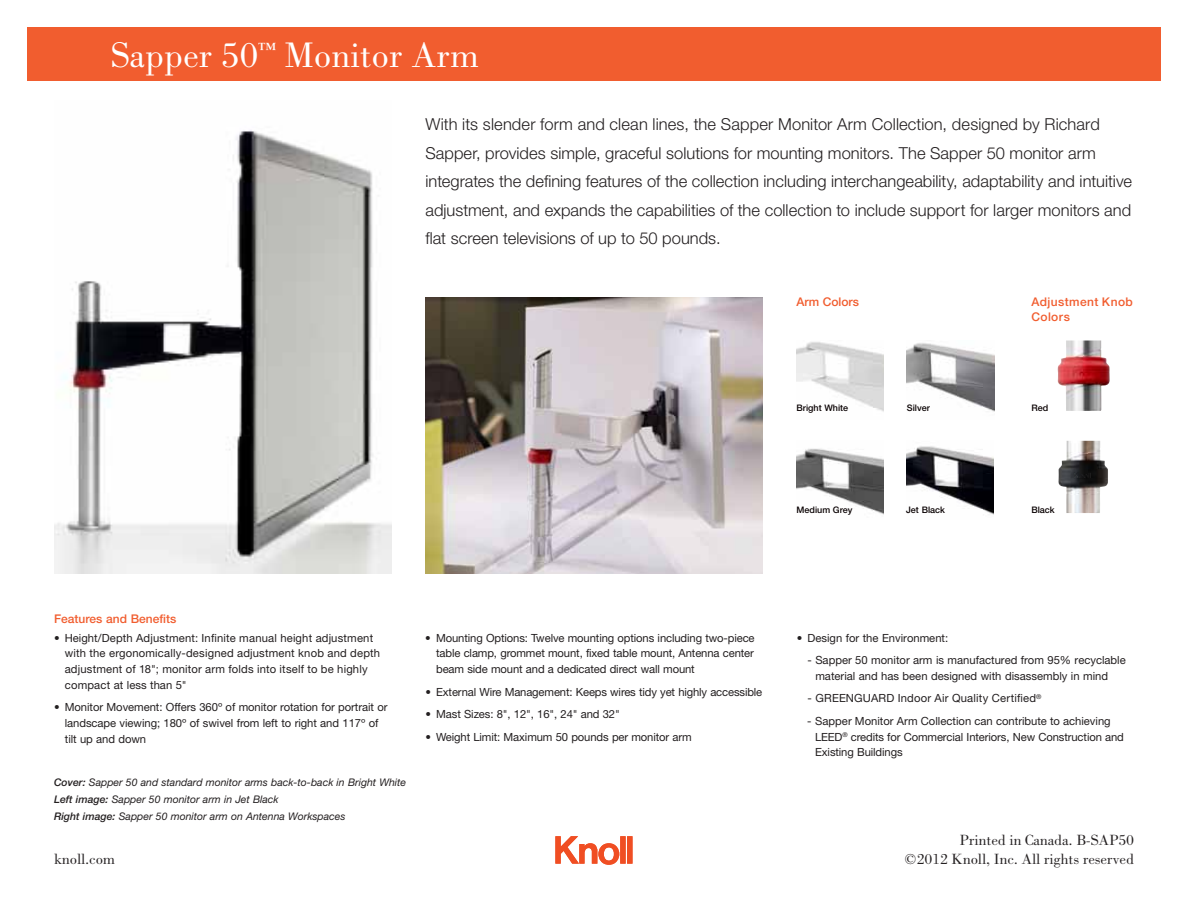
<style>
.page{position:relative;width:1188px;height:918px;background:#fff}
.page>*{position:absolute;margin:0;border:0;box-sizing:border-box;transform-origin:0 0}
.t1{font:36px "T Bodoni";color:#fff}
.t2{font:300 16.5px/28.5px "Helvetica Neue";color:#231f20}
.t3{font:15px/19.5px "T Bodoni";color:#231f20;text-align:right}
.t4{font:500 12px "Helvetica Neue";color:#f15d2f}
.t5{font:500 12px/15px "Helvetica Neue";letter-spacing:.035em;color:#f15d2f}
.t6{font:11.25px/15.8px "Helvetica Neue";color:#231f20}
.t7{font:italic 10.5px/17.2px "Helvetica Neue";color:#231f20}
.t8{font:500 9px "Helvetica Neue";color:#0a0203}
.s1{font-weight:500}
</style>
<div class="page">
<div style="left:27px;top:27px;width:1134px;height:54px;background:#f15d2f"></div>
<svg style="left:555px;top:836px;width:64px;height:29px"></svg>
<div style="left:620px;top:836px;width:6px;height:28px;background:#f04e23"></div>
<div style="left:627px;top:836px;width:6px;height:28px;background:#f04e23"></div>
<img style="left:54px;top:130px;width:338px;height:444px">
<img style="left:796px;top:342px;width:88px;height:70px">
<img style="left:796px;top:448px;width:88px;height:67px">
<img style="left:906px;top:446px;width:88px;height:69px">
<img style="left:907px;top:343px;width:87px;height:69px">
<img style="left:1058px;top:441px;width:50px;height:72px">
<img style="left:1074px;top:473px;width:17px;height:6px">
<img style="left:1057px;top:340px;width:53px;height:71px">
<img style="left:426px;top:297px;width:336px;height:277px">
<h1 class="t1" style="left:111px;top:34px;width:369px">Sapper 50<sup>™</sup> Monitor Arm</h1>
<p class="t2" style="left:426px;top:110px;width:708px">With its slender form and clean lines, the Sapper Monitor Arm Collection, designed by Richard Sapper, provides simple, graceful solutions for mounting monitors. The Sapper 50 monitor arm integrates the defining features of the collection including interchangeability, adaptability and intuitive adjustment, and expands the capabilities of the collection to include support for larger monitors and flat screen televisions of up to 50 pounds.</p>
<p class="t4" style="left:796px;top:295px;width:64px">Arm Colors</p>
<p class="t5" style="left:1031px;top:294px;width:103px">Adjustment Knob<br>Colors</p>
<p class="t8" style="left:796px;top:402px;width:53px">Bright White</p>
<p class="t8" style="left:907px;top:402px;width:25px">Silver</p>
<p class="t8" style="left:1031px;top:402px;width:18px">Red</p>
<p class="t8" style="left:796px;top:505px;width:58px">Medium Grey</p>
<p class="t8" style="left:906px;top:504px;width:40px">Jet Black</p>
<p class="t8" style="left:1031px;top:504px;width:25px">Black</p>
<p class="t4" style="left:54px;top:612px;width:124px">Features and Benefits</p>
<p class="t6" style="left:65px;top:630px;width:317px;text-indent:-11px">• Height/Depth Adjustment: Infinite manual height adjustment with the ergonomically-designed adjustment knob and depth adjustment of 18"; monitor arm folds into itself to be highly compact at less than 5"</p>
<p class="t6" style="left:65px;top:699px;width:324px;text-indent:-11px">• Monitor Movement: Offers 360º of monitor rotation for portrait or landscape viewing; 180º of swivel from left to right and 117º of tilt up and down</p>
<p class="t7" style="left:54px;top:773px;width:354px"><span class="s1">Cover:</span> Sapper 50 and standard monitor arms back-to-back in Bright White<br><span class="s1">Left image:</span> Sapper 50 monitor arm in Jet Black<br><span class="s1">Right image:</span> Sapper 50 monitor arm on Antenna Workspaces</p>
<h3 class="t3" style="left:54px;top:849px;width:62px">knoll.com</h3>
<p class="t6" style="left:436px;top:630px;width:320px;text-align:justify;text-indent:-11px">• Mounting Options: Twelve mounting options including two-piece table clamp, grommet mount, fixed table mount, Antenna center beam side mount and a dedicated direct wall mount</p>
<p class="t6" style="left:425px;top:684px;width:338px">• External Wire Management: Keeps wires tidy yet highly accessible</p>
<p class="t6" style="left:425px;top:706px;width:196px">• Mast Sizes: 8", 12", 16", 24" and 32"</p>
<p class="t6" style="left:425px;top:729px;width:268px">• Weight Limit: Maximum 50 pounds per monitor arm</p>
<p class="t6" style="left:797px;top:630px;width:153px">• Design for the Environment:</p>
<p class="t6" style="left:815px;top:652px;width:312px;text-indent:-8px">- Sapper 50 monitor arm is manufactured from 95% recyclable material and has been designed with disassembly in mind</p>
<p class="t6" style="left:808px;top:690px;width:235px">- GREENGUARD Indoor Air Quality Certified<sup>®</sup></p>
<p class="t6" style="left:815px;top:713px;width:310px;text-indent:-8px">- Sapper Monitor Arm Collection can contribute to achieving<br>LEED<sup>®</sup> credits for Commercial Interiors, New Construction and<br>Existing Buildings</p>
<h3 class="t3" style="left:905px;top:830px;width:231px">Printed in Canada. B-SAP50<br>©2012 Knoll, Inc. All rights reserved</h3>
</div>
